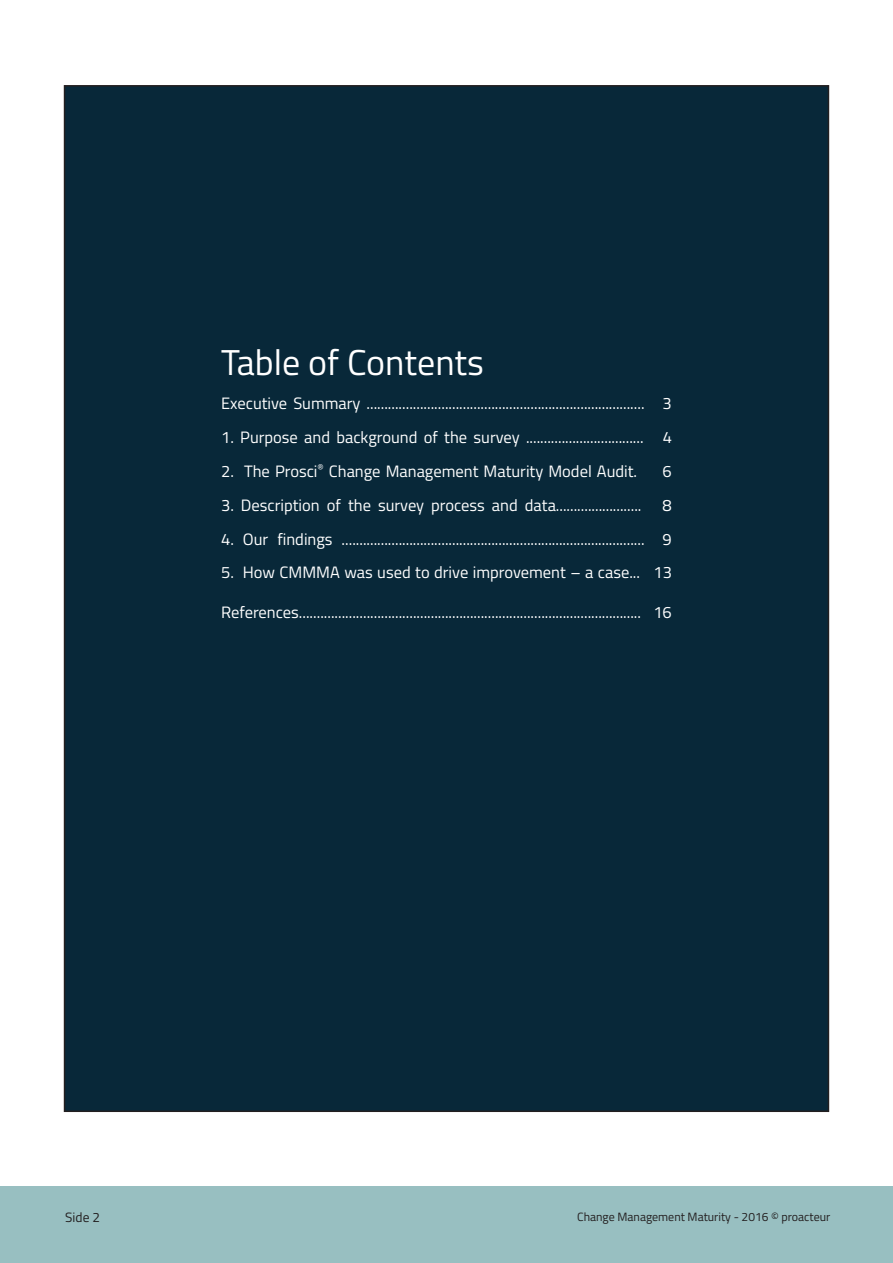
<style>
.page{position:relative;width:893px;height:1263px;background:#fff}
.page>*{position:absolute;margin:0;border:0;box-sizing:border-box;transform-origin:0 0}
.List_Paragraph{font:36px "Titillium Web";color:#fff}
.List_Paragraph-2{font:16.5px "Titillium Web";color:#fff}
.t1{font:13.5px "Titillium Web";color:#231f20}
.t2{font:12px "Titillium Web";color:#231f20}
</style>
<div class="page">
<div style="left:0;top:1186px;width:893px;height:77px;background:#98bfc1"></div>
<div style="left:65px;top:86px;width:763px;height:1025px;background:#082839"></div>
<p class="List_Paragraph" style="left:221px;top:336px;width:264px">Table of Contents</p>
<p class="List_Paragraph-2" style="left:221px;top:391px;width:452px">Executive Summary .............................................................................. 3</p>
<p class="List_Paragraph-2" style="left:221px;top:425px;width:452px">1. Purpose and background of the survey ................................. 4</p>
<p class="List_Paragraph-2" style="left:221px;top:459px;width:418px">2. The Prosci<sup>®</sup> Change Management Maturity Model Audit.</p>
<p class="List_Paragraph-2" style="left:663px;top:459px;width:11px">6</p>
<p class="List_Paragraph-2" style="left:221px;top:493px;width:422px">3. Description of the survey process and data........................</p>
<p class="List_Paragraph-2" style="left:663px;top:493px;width:11px">8</p>
<p class="List_Paragraph-2" style="left:221px;top:527px;width:452px">4. Our findings ..................................................................................... 9</p>
<p class="List_Paragraph-2" style="left:221px;top:561px;width:452px">5. How CMMMA was used to drive improvement – a case... 13</p>
<p class="List_Paragraph-2" style="left:221px;top:600px;width:452px">References................................................................................................ 16</p>
<p class="t1" style="left:65px;top:1207px;width:36px">Side 2</p>
<p class="t2" style="left:577px;top:1208px;width:255px">Change Management Maturity - 2016 © proacteur</p>
</div>
